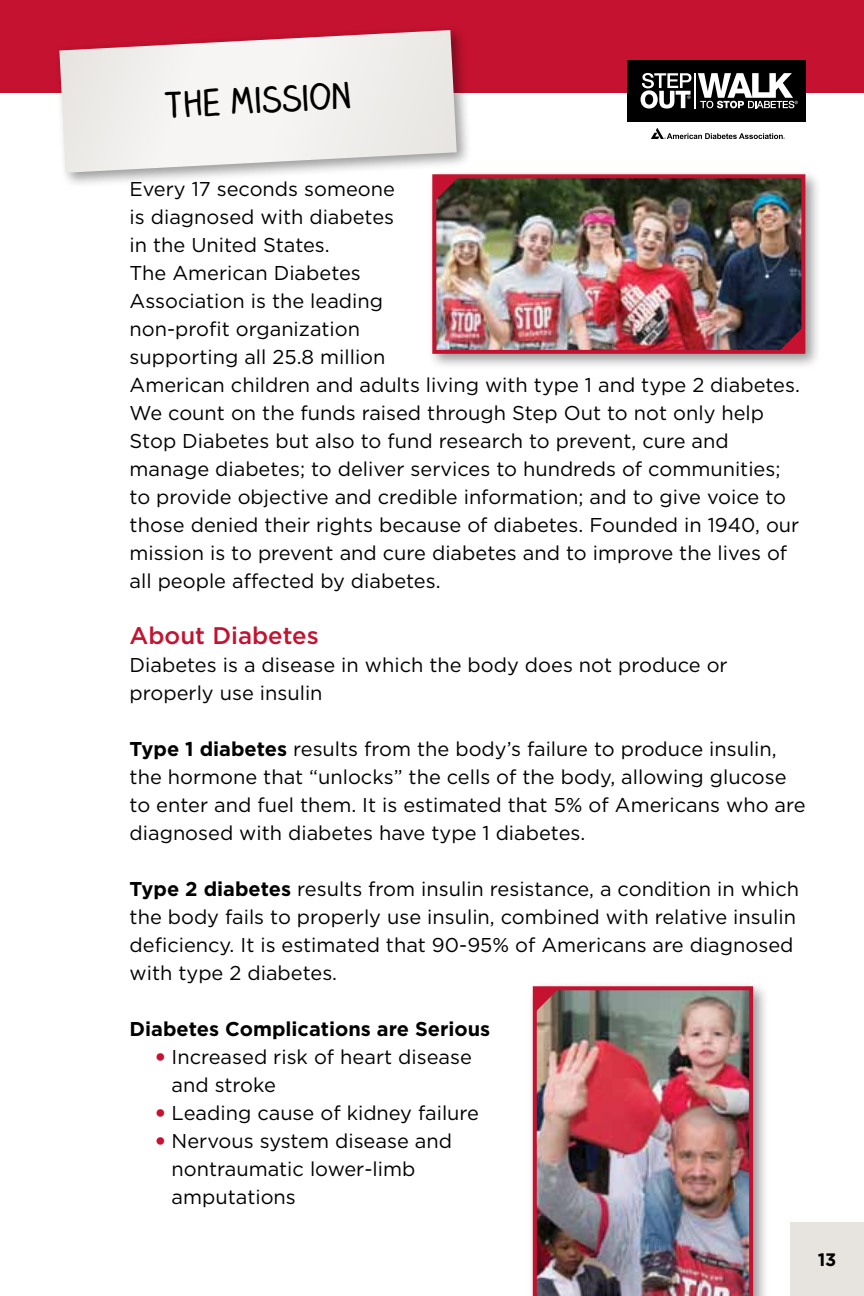
<style>
.page{position:relative;width:864px;height:1296px;background:#fff}
.page>*{position:absolute;margin:0;border:0;box-sizing:border-box;transform-origin:0 0}
.t1{font:700 34px "Claire Hand";color:#000}
.t2{font:500 24px "Gotham";color:#c41230}
.t3{font:20px/28px "Gotham";color:#000}
.t4{font:700 20px "Gotham";color:#000}
.t5{font:700 18px "Gotham";color:#000}
.s1{font-weight:700}
.s2{font-weight:900;color:#c41230}
</style>
<div class="page">
<hr style="left:0;top:1223px;width:1px;height:73px;background:#e7e4e0">
<div style="left:791px;top:1223px;width:73px;height:73px;background:#e7e4e0"></div>
<div style="left:0;top:0;width:864px;height:92px;background:#c41230"></div>
<div style="left:628px;top:60px;width:178px;height:62px;background:#000"></div>
<hr style="left:694px;top:73px;width:1px;height:35px;background:#fff">
<svg style="left:651px;top:128px;width:134px;height:11px"></svg>
<svg style="left:641px;top:73px;width:51px;height:36px"></svg>
<svg style="left:698px;top:73px;width:100px;height:35px"></svg>
<div style="left:54px;top:25px;width:419px;height:164px;background:#000;opacity:.4"></div>
<svg style="left:59px;top:30px;width:398px;height:143px"></svg>
<div style="left:427px;top:169px;width:395px;height:201px;background:#000;opacity:.4"></div>
<img style="left:437px;top:179px;width:363px;height:170px">
<div style="left:432px;top:174px;width:373px;height:180px;border:4px solid #c41230"></div>
<div style="left:527px;top:981px;width:242px;height:315px;background:#000;opacity:.4"></div>
<img style="left:533px;top:986px;width:220px;height:310px">
<svg style="left:435px;top:176px;width:24px;height:25px"></svg>
<svg style="left:779px;top:327px;width:24px;height:24px"></svg>
<svg style="left:535px;top:988px;width:24px;height:25px"></svg>
<h1 class="t1" style="left:164px;top:82px;width:188px;rotate:-3deg">The Mission</h1>
<p class="t3" style="left:130px;top:174px;width:672px">Every 17 seconds someone<br>is diagnosed with diabetes<br>in the United States.<br>The American Diabetes<br>Association is the leading<br>non-profit organization<br>supporting all 25.8 million<br>American children and adults living with type 1 and type 2 diabetes.<br>We count on the funds raised through Step Out to not only help Stop Diabetes but also to fund research to prevent, cure and manage diabetes; to deliver services to hundreds of communities; to provide objective and credible information; and to give voice to those denied their rights because of diabetes. Founded in 1940, our mission is to prevent and cure diabetes and to improve the lives of all people affected by diabetes.</p>
<p class="t2" style="left:130px;top:620px;width:191px">About Diabetes</p>
<p class="t3" style="left:130px;top:650px;width:600px">Diabetes is a disease in which the body does not produce or properly use insulin</p>
<p class="t3" style="left:130px;top:734px;width:678px"><span class="s1">Type 1 diabetes</span> results from the body’s failure to produce insulin, the hormone that “unlocks” the cells of the body, allowing glucose to enter and fuel them. It is estimated that 5% of Americans who are diagnosed with diabetes have type 1 diabetes.</p>
<p class="t3" style="left:130px;top:874px;width:671px"><span class="s1">Type 2 diabetes</span> results from insulin resistance, a condition in which the body fails to properly use insulin, combined with relative insulin deficiency. It is estimated that 90-95% of Americans are diagnosed with type 2 diabetes.</p>
<p class="t4" style="left:130px;top:1016px;width:362px">Diabetes Complications are Serious</p>
<p class="t3" style="left:172px;top:1042px;width:302px;text-indent:-16px"><span class="s2">•</span> Increased risk of heart disease and stroke</p>
<p class="t3" style="left:156px;top:1098px;width:325px"><span class="s2">•</span> Leading cause of kidney failure</p>
<p class="t3" style="left:172px;top:1126px;width:282px;text-indent:-16px"><span class="s2">•</span> Nervous system disease and nontraumatic lower-limb amputations</p>
<p class="t5" style="left:818px;top:1247px;width:20px">13</p>
</div>
